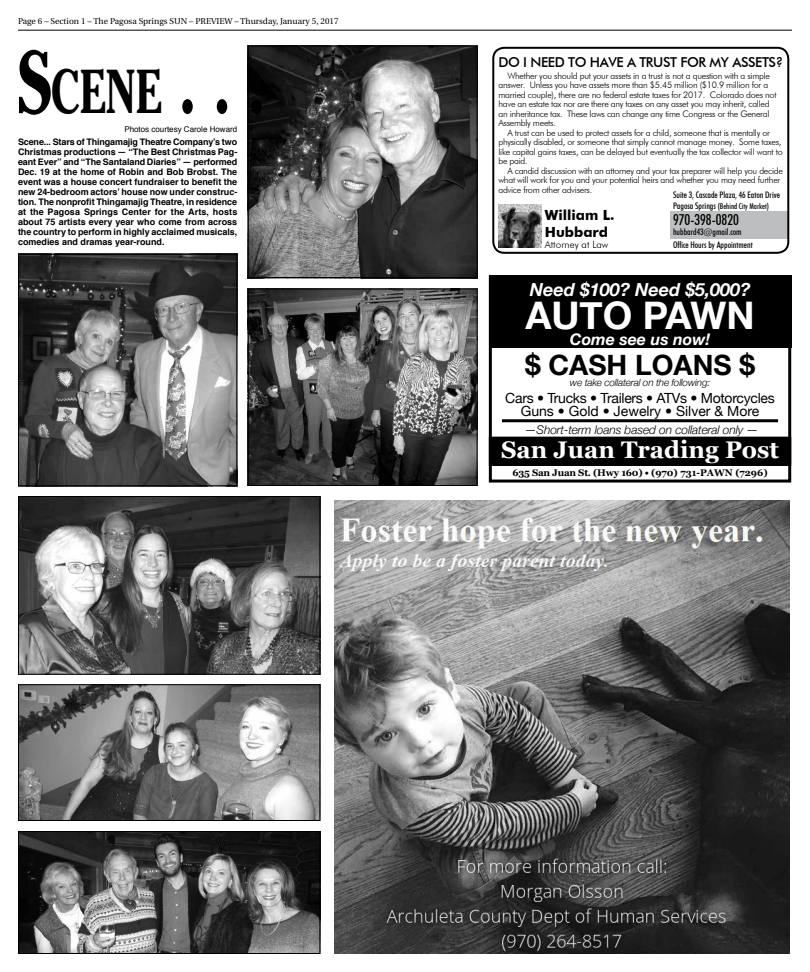
<style>
.page{position:relative;width:810px;height:972px;background:#fff}
.page>*{position:absolute;margin:0;border:0;box-sizing:border-box;transform-origin:0 0}
.t1{font:700 88px "Cheltenham";color:#000;scale:.7 1}
.t2{font:700 38px "Helvetica Neue";color:#fff}
.t3{font:700 28px "Helvetica Neue";color:#000}
.t4{font:700 24px "Georgia";color:#fff}
.t5{font:italic 700 18px "Helvetica Neue";color:#fff}
.t6{font:italic 700 16px "Helvetica Neue";color:#fff}
.t7{font:500 condensed 15px "Futura BT";color:#000}
.t8{font:14px/12.8px "Helvetica Neue";letter-spacing:-.02em;color:#000;text-align:center}
.t9{font:700 14px/16.8px "Futura BT";color:#000}
.t10{font:500 13.7px "Futura BT";letter-spacing:-.03em;color:#000}
.t11{font:italic 300 12px "Helvetica Neue";letter-spacing:-.01em;color:#000}
.t12{font:italic 300 10px "Helvetica Neue";letter-spacing:-.02em;color:#000}
.t13{font:300 10px "Futura BT";color:#000}
.t14{font:700 9.6px "Georgia";letter-spacing:-.02em;color:#000}
.t15{font:300 9px/9.5px "Futura BT";letter-spacing:-.03em;color:#000}
.t16{font:700 9px/10px "Helvetica";color:#000;text-align:justify}
.t17{font:500 condensed 9px/12.4px "Futura BT";color:#000}
.t18{font:8.5px "Utopia";color:#000}
.t19{font:500 condensed 8px "Futura BT";color:#000}
.t20{font:8px "Helvetica";color:#000}
.s1{font-size:61.6px}
.s2{font-size:9px}
</style>
<div class="page">
<img style="left:334px;top:500px;width:456px;height:454px">
<hr style="left:18px;top:30px;width:774px;height:1px;background:#000">
<div style="left:489px;top:276px;width:302px;height:207px;border:3px solid #000"></div>
<div style="left:489px;top:276px;width:302px;height:72px;background:#000"></div>
<div style="left:489px;top:437px;width:302px;height:28px;background:#000"></div>
<div style="left:489px;top:437px;width:302px;height:29px;border:1px solid #000"></div>
<hr style="left:502px;top:419px;width:276px;height:3px;background:#000">
<img style="left:250px;top:48px;width:226px;height:228px">
<div style="left:248px;top:46px;width:230px;height:232px;border:1px solid #000"></div>
<img style="left:20px;top:256px;width:215px;height:228px">
<div style="left:18px;top:254px;width:219px;height:232px;border:1px solid #000"></div>
<img style="left:20px;top:498px;width:298px;height:175px">
<div style="left:18px;top:496px;width:302px;height:179px;border:1px solid #000"></div>
<img style="left:20px;top:833px;width:298px;height:119px">
<div style="left:18px;top:831px;width:302px;height:123px;border:1px solid #000"></div>
<img style="left:20px;top:686px;width:298px;height:133px">
<div style="left:18px;top:684px;width:302px;height:137px;border:1px solid #000"></div>
<img style="left:250px;top:291px;width:226px;height:193px">
<div style="left:248px;top:289px;width:230px;height:197px;border:1px solid #000"></div>
<div style="left:670px;top:212px;width:119px;height:27px;background:#bcbec0"></div>
<img style="left:498px;top:204px;width:44px;height:44px">
<div style="left:492px;top:47px;width:297px;height:207px;border:2px solid #000;border-radius:11px"></div>
<p class="t18" style="left:18px;top:17px;width:322px">Page 6 – Section 1 – The Pagosa Springs SUN – PREVIEW – Thursday, January 5, 2017</p>
<h1 class="t1" style="left:18px;top:30px;width:355px">S<span class="s1">CENE</span> . . .</h1>
<p class="t20" style="left:124px;top:124px;width:114px">Photos courtesy Carole Howard</p>
<p class="t16" style="left:18px;top:137px;width:221px">Scene... Stars of Thingamajig Theatre Company’s two Christmas productions — “The Best Christmas Pag&shy;eant Ever” and “The Santaland Diaries” — performed Dec. 19 at the home of Robin and Bob Brobst. The event was a house concert fundraiser to benefit the new 24-bedroom actors’ house now under construc&shy;tion. The nonprofit Thingamajig Theatre, in residence at the Pagosa Springs Center for the Arts, hosts about 75 artists every year who come from across the country to perform in highly acclaimed musicals, comedies and dramas year-round.</p>
<h3 class="t10" style="left:498px;top:54px;width:286px">DO I NEED TO HAVE A TRUST FOR MY ASSETS?</h3>
<p class="t15" style="left:498px;top:71px;width:280px;text-indent:9px">Whether you should put your assets in a trust is not a question with a simple answer. Unless you have assets more than $5.45 million ($10.9 million for a married couple), there are no federal estate taxes for 2017. Colorado does not have an estate tax nor are there any taxes on any asset you may inherit, called an inheritance tax. These laws can change any time Congress or the General Assembly meets.</p>
<p class="t15" style="left:498px;top:128px;width:286px;text-indent:9px">A trust can be used to protect assets for a child, someone that is mentally or physically disabled, or someone that simply cannot manage money. Some taxes, like capital gains taxes, can be delayed but eventually the tax collector will want to be paid.</p>
<p class="t15" style="left:498px;top:166px;width:286px;text-indent:9px">A candid discussion with an attorney and your tax preparer will help you decide what will work for you and your potential heirs and whether you may need further advice from other advisers.</p>
<p class="t17" style="left:673px;top:188px;width:109px">Suite 3, Cascade Plaza, 46 Eaton Drive</p>
<p class="t19" style="left:673px;top:201px;width:98px"><span class="s2">Pagosa Springs</span> (Behind City Market)</p>
<h3 class="t7" style="left:673px;top:210px;width:67px">970-398-0820</h3>
<p class="t17" style="left:673px;top:226px;width:81px">hubbard43@gmail.com<br>Office Hours by Appointment</p>
<h3 class="t9" style="left:545px;top:207px;width:71px">William L.<br>Hubbard</h3>
<p class="t13" style="left:545px;top:238px;width:65px">Attorney at Law</p>
<h3 class="t5" style="left:530px;top:278px;width:222px">Need $100? Need $5,000?</h3>
<h2 class="t2" style="left:525px;top:291px;width:231px">AUTO PAWN</h2>
<h3 class="t6" style="left:570px;top:329px;width:142px">Come see us now!</h3>
<h3 class="t3" style="left:525px;top:348px;width:231px">$ CASH LOANS $</h3>
<p class="t12" style="left:570px;top:377px;width:142px">we take collateral on the following:</p>
<h3 class="t8" style="left:505px;top:392px;width:271px">Cars • Trucks • Trailers • ATVs • Motorcycles<br>Guns • Gold • Jewelry • Silver &amp; More</h3>
<h3 class="t11" style="left:525px;top:422px;width:235px">—Short-term loans based on collateral only —</h3>
<h3 class="t4" style="left:501px;top:436px;width:280px">San Juan Trading Post</h3>
<p class="t14" style="left:512px;top:467px;width:257px">635 San Juan St. (Hwy 160) • (970) 731-PAWN (7296)</p>
</div>
